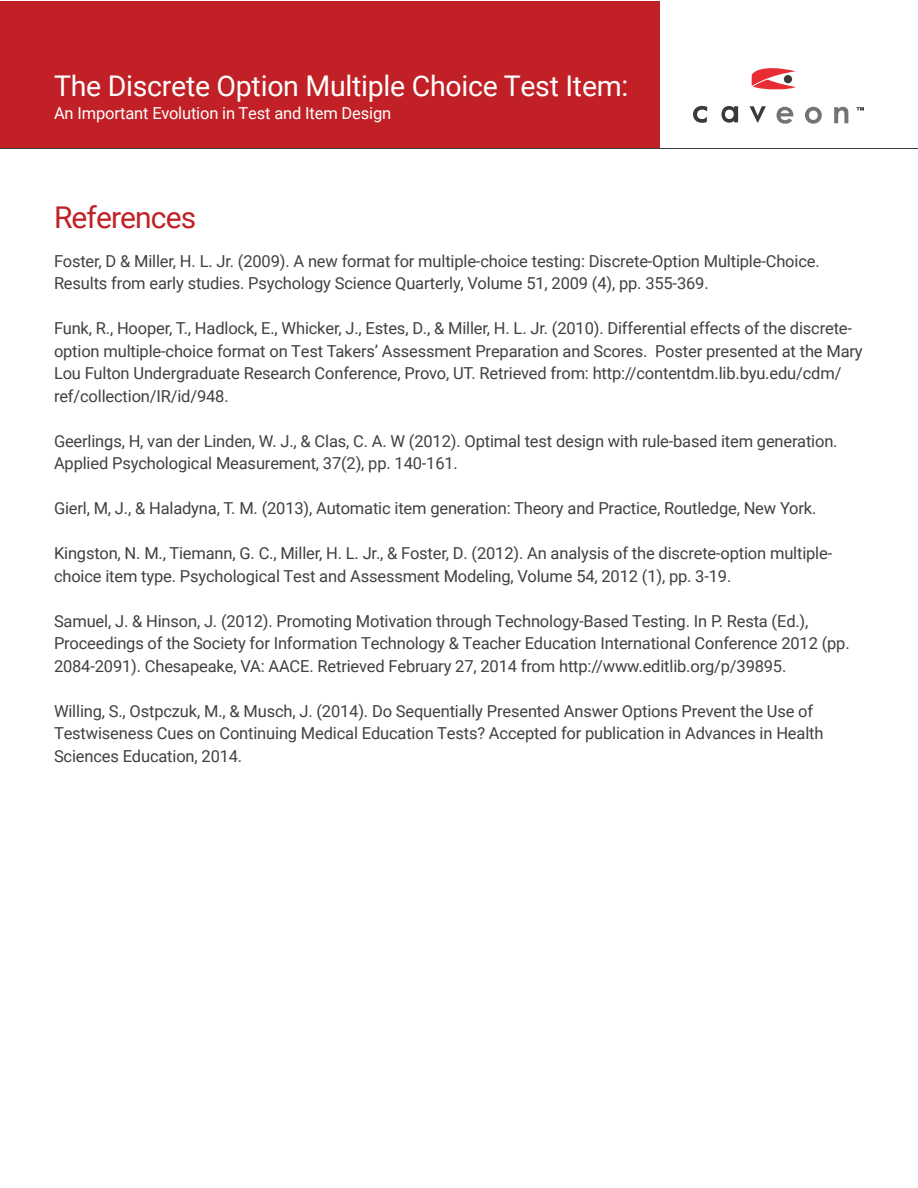
<style>
.page{position:relative;width:918px;height:1188px;background:#fff}
.page>*{position:absolute;margin:0;border:0;box-sizing:border-box;transform-origin:0 0}
.t1{font:30px "Roboto";letter-spacing:-.03em;color:#c02026}
.t2{font:28.5px "Roboto";letter-spacing:-.01em;color:#fff}
.t3{font:16.5px/22.5px "Roboto";letter-spacing:-.01em;color:#414042}
.t4{font:16.5px "Roboto";letter-spacing:-.01em;color:#fff}
</style>
<div class="page">
<div style="left:1px;top:1px;width:659px;height:147px;background:#c02026"></div>
<svg style="left:693px;top:106px;width:73px;height:17px"></svg>
<svg style="left:777px;top:107px;width:71px;height:17px"></svg>
<svg style="left:856px;top:107px;width:8px;height:3px"></svg>
<svg style="left:752px;top:68px;width:44px;height:22px"></svg>
<div style="left:784px;top:75px;width:8px;height:8px;background:#3d3936;border-radius:50%"></div>
<hr style="left:0;top:148px;width:918px;height:1px;background:#414042">
<h2 class="t2" style="left:54px;top:66px;width:576px">The Discrete Option Multiple Choice Test Item:</h2>
<p class="t4" style="left:54px;top:102px;width:339px">An Important Evolution in Test and Item Design</p>
<h1 class="t1" style="left:54px;top:196px;width:144px">References</h1>
<p class="t3" style="left:54px;top:249px;width:767px">Foster, D &amp; Miller, H. L. Jr. (2009). A new format for multiple-choice testing: Discrete-Option Multiple-Choice.<br>Results from early studies. Psychology Science Quarterly, Volume 51, 2009 (4), pp. 355-369.</p>
<p class="t3" style="left:54px;top:316px;width:810px">Funk, R., Hooper, T., Hadlock, E., Whicker, J., Estes, D., &amp; Miller, H. L. Jr. (2010). Differential effects of the discrete&shy;option multiple-choice format on Test Takers’ Assessment Preparation and Scores. Poster presented at the Mary Lou Fulton Undergraduate Research Conference, Provo, UT. Retrieved from: http://contentdm.lib.byu.edu/cdm/ ref/collection/IR/id/948.</p>
<p class="t3" style="left:54px;top:429px;width:785px">Geerlings, H, van der Linden, W. J., &amp; Clas, C. A. W (2012). Optimal test design with rule-based item generation.<br>Applied Psychological Measurement, 37(2), pp. 140-161.</p>
<p class="t3" style="left:54px;top:496px;width:764px">Gierl, M, J., &amp; Haladyna, T. M. (2013), Automatic item generation: Theory and Practice, Routledge, New York.</p>
<p class="t3" style="left:54px;top:541px;width:780px">Kingston, N. M., Tiemann, G. C., Miller, H. L. Jr., &amp; Foster, D. (2012). An analysis of the discrete-option multiple&shy;choice item type. Psychological Test and Assessment Modeling, Volume 54, 2012 (1), pp. 3-19.</p>
<p class="t3" style="left:54px;top:609px;width:797px">Samuel, J. &amp; Hinson, J. (2012). Promoting Motivation through Technology-Based Testing. In P. Resta (Ed.),<br>Proceedings of the Society for Information Technology &amp; Teacher Education International Conference 2012 (pp.<br>2084-2091). Chesapeake, VA: AACE. Retrieved February 27, 2014 from http://www.editlib.org/p/39895.</p>
<p class="t3" style="left:54px;top:699px;width:771px">Willing, S., Ostpczuk, M., &amp; Musch, J. (2014). Do Sequentially Presented Answer Options Prevent the Use of<br>Testwiseness Cues on Continuing Medical Education Tests? Accepted for publication in Advances in Health<br>Sciences Education, 2014.</p>
</div>
